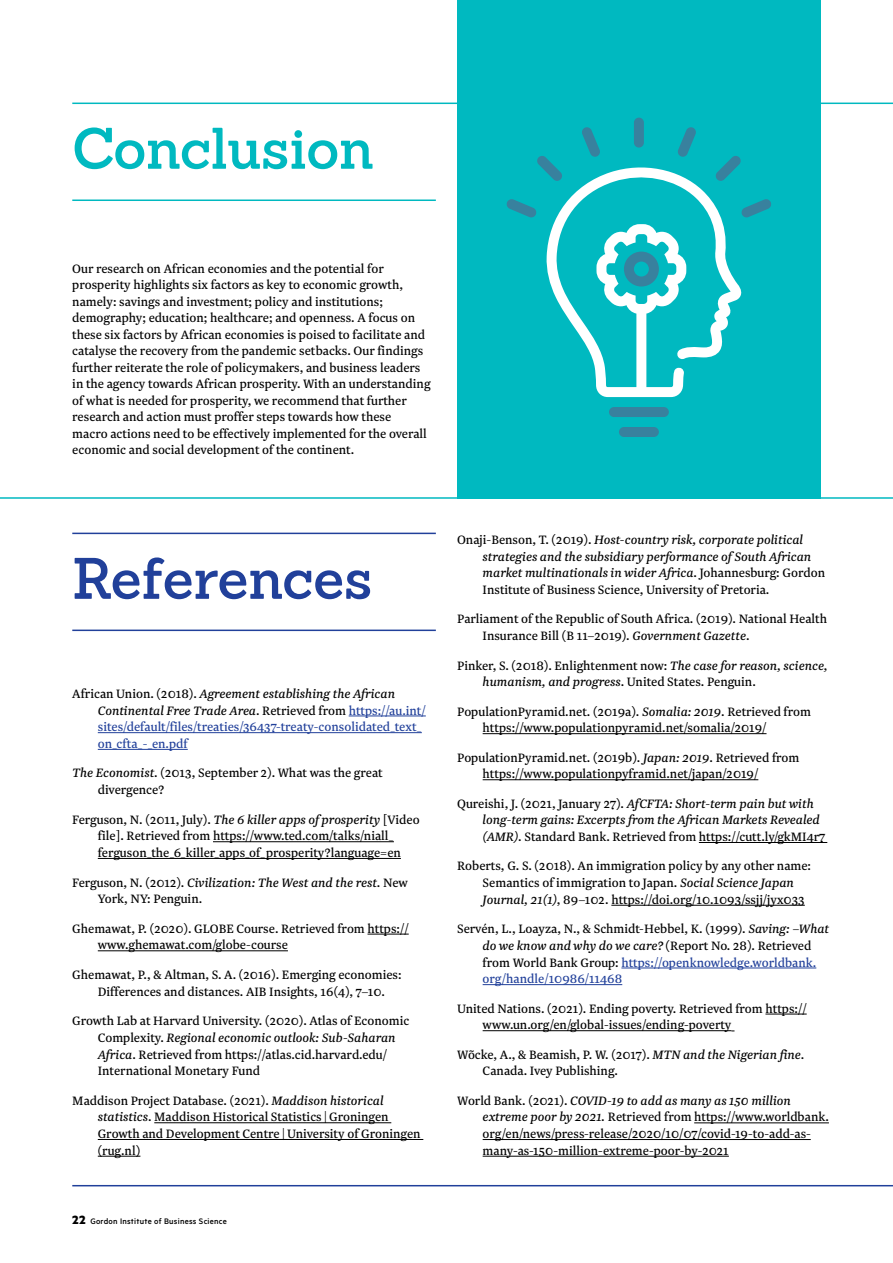
<style>
.page{position:relative;width:893px;height:1263px;background:#fff}
.page>*{position:absolute;margin:0;border:0;box-sizing:border-box;transform-origin:0 0}
.t1{font:600 57px "Sanchez";color:#21409a}
.t2{font:600 57px "Sanchez";letter-spacing:-.01em;color:#00b9c0}
.t3{font:14.25px/16.6px "Newzald";color:#000}
.t4{font:italic 14.25px/16.6px "Newzald";color:#000}
.t5{font:14.25px/16.6px "Newzald";color:#21409a}
.t6{font:500 9px "Metric";letter-spacing:.025em;color:#000}
.s1{color:#000}
.s2{font-style:italic;color:#000}
.s3{font-style:italic}
.s4{font-weight:700;font-size:13.5px}
.s5{font-style:normal}
.s6{color:#21409a}
</style>
<div class="page">
<hr style="left:72px;top:629px;width:364px;height:2px;background:#21409a">
<hr style="left:72px;top:533px;width:364px;height:1px;background:#21409a">
<hr style="left:349px;top:716px;width:77px;height:1px;background:#21409a">
<hr style="left:98px;top:732px;width:324px;height:1px;background:#21409a">
<hr style="left:98px;top:749px;width:90px;height:1px;background:#21409a">
<hr style="left:213px;top:841px;width:181px;height:1px;background:#000">
<hr style="left:98px;top:858px;width:303px;height:1px;background:#000">
<hr style="left:367px;top:934px;width:42px;height:1px;background:#000">
<hr style="left:98px;top:950px;width:190px;height:1px;background:#000">
<hr style="left:154px;top:1122px;width:237px;height:1px;background:#000">
<hr style="left:98px;top:1139px;width:325px;height:1px;background:#000">
<hr style="left:98px;top:1156px;width:42px;height:1px;background:#000">
<hr style="left:72px;top:199px;width:364px;height:2px;background:#00b9c0">
<hr style="left:72px;top:103px;width:821px;height:1px;background:#00b9c0">
<hr style="left:0;top:497px;width:893px;height:2px;background:#00b9c0">
<div style="left:457px;top:0;width:364px;height:499px;background:#00b9c0"></div>
<hr style="left:72px;top:1185px;width:821px;height:1px;background:#21409a">
<div style="left:609px;top:407px;width:60px;height:10px;background:#38819e;border-radius:5px"></div>
<div style="left:619px;top:427px;width:40px;height:10px;background:#38819e;border-radius:5px"></div>
<div style="left:634px;top:118px;width:10px;height:30px;background:#38819e;border-radius:5px"></div>
<svg style="left:678px;top:127px;width:18px;height:30px"></svg>
<svg style="left:728px;top:156px;width:13px;height:6px"></svg>
<svg style="left:742px;top:199px;width:29px;height:18px"></svg>
<svg style="left:582px;top:127px;width:18px;height:30px"></svg>
<svg style="left:537px;top:156px;width:13px;height:16px"></svg>
<svg style="left:506px;top:199px;width:31px;height:18px"></svg>
<svg style="left:546px;top:162px;width:196px;height:235px"></svg>
<svg style="left:624px;top:252px;width:35px;height:34px"></svg>
<hr style="left:483px;top:733px;width:283px;height:1px;background:#000">
<hr style="left:483px;top:779px;width:275px;height:1px;background:#000">
<hr style="left:699px;top:842px;width:128px;height:1px;background:#000">
<hr style="left:611px;top:905px;width:194px;height:1px;background:#000">
<hr style="left:621px;top:967px;width:195px;height:1px;background:#21409a">
<hr style="left:483px;top:984px;width:139px;height:1px;background:#21409a">
<hr style="left:765px;top:1014px;width:42px;height:1px;background:#000">
<hr style="left:483px;top:1030px;width:248px;height:1px;background:#000">
<hr style="left:694px;top:1122px;width:135px;height:1px;background:#000">
<hr style="left:483px;top:1139px;width:328px;height:1px;background:#000">
<hr style="left:483px;top:1156px;width:246px;height:1px;background:#000">
<h1 class="t2" style="left:72px;top:110px;width:304px">Conclusion</h1>
<p class="t3" style="left:72px;top:260px;width:360px">Our research on African economies and the potential for prosperity highlights six factors as key to economic growth, namely: savings and investment; policy and institutions; demography; education; healthcare; and openness. A focus on these six factors by African economies is poised to facilitate and catalyse the recovery from the pandemic setbacks. Our findings further reiterate the role of policymakers, and business leaders in the agency towards African prosperity. With an understanding of what is needed for prosperity, we recommend that further research and action must proffer steps towards how these<br>macro actions need to be effectively implemented for the overall economic and social development of the continent.</p>
<h1 class="t1" style="left:72px;top:540px;width:301px">References</h1>
<p class="t5" style="left:98px;top:685px;width:329px;text-indent:-26px"><span class="s1">African Union. (2018).</span> <span class="s2">Agreement establishing the African Continental Free Trade Area</span><span class="s1">. Retrieved from</span> https://au.int/ sites/default/files/treaties/36437-treaty-consolidated_text_ on_cfta_-_en.pdf</p>
<p class="t3" style="left:98px;top:764px;width:286px;text-indent:-26px"><span class="s3">The Economist</span>. (2013, September 2). What was the great divergence?</p>
<p class="t3" style="left:72px;top:811px;width:349px;text-align:center">Ferguson, N. (2011, July). <span class="s3">The 6 killer apps of prosperity</span> [Video file]. Retrieved from https://www.ted.com/talks/niall_ ferguson_the_6_killer_apps_of_prosperity?language=en</p>
<p class="t3" style="left:98px;top:874px;width:312px;text-indent:-26px">Ferguson, N. (2012). <span class="s3">Civilization: The West and the rest</span>. New<br>York, NY: Penguin.</p>
<p class="t3" style="left:98px;top:920px;width:312px;text-indent:-26px">Ghemawat, P. (2020). GLOBE Course. Retrieved from https:// www.ghemawat.com/globe-course</p>
<p class="t3" style="left:98px;top:966px;width:305px;text-indent:-26px">Ghemawat, P., &amp; Altman, S. A. (2016). Emerging economies:<br>Differences and distances. AIB Insights, 16(4), 7–10.</p>
<p class="t3" style="left:98px;top:1012px;width:313px;text-indent:-26px">Growth Lab at Harvard University. (2020). Atlas of Economic Complexity. <span class="s3">Regional economic outlook: Sub-Saharan Africa</span>. Retrieved from https://atlas.cid.harvard.edu/ International Monetary Fund</p>
<p class="t3" style="left:98px;top:1092px;width:324px;text-indent:-26px">Maddison Project Database. (2021). <span class="s3">Maddison historical statistics</span>. Maddison Historical Statistics | Groningen Growth and Development Centre | University of Groningen (rug.nl)</p>
<p class="t6" style="left:72px;top:1215px;width:156px"><span class="s4">22</span> Gordon Institute of Business Science</p>
<p class="t4" style="left:483px;top:531px;width:344px;text-indent:-26px"><span class="s5">Onaji-Benson, T. (2019).</span> Host-country risk, corporate political strategies and the subsidiary performance of South African market multinationals in wider Africa<span class="s5">. Johannesburg: Gordon Institute of Business Science, University of Pretoria.</span></p>
<p class="t3" style="left:483px;top:611px;width:346px;text-indent:-26px">Parliament of the Republic of South Africa. (2019). National Health<br>Insurance Bill (B 11–2019). <span class="s3">Government Gazette</span>.</p>
<p class="t3" style="left:483px;top:657px;width:346px;text-indent:-26px">Pinker, S. (2018). Enlightenment now: <span class="s3">The case for reason, science, humanism, and progress</span>. United States. Penguin.</p>
<p class="t3" style="left:483px;top:703px;width:330px;text-indent:-26px">PopulationPyramid.net. (2019a). <span class="s3">Somalia: 2019</span>. Retrieved from https://www.populationpyramid.net/somalia/2019/</p>
<p class="t3" style="left:483px;top:749px;width:318px;text-indent:-26px">PopulationPyramid.net. (2019b). <span class="s3">Japan: 2019</span>. Retrieved from https://www.populationpyframid.net/japan/2019/</p>
<p class="t4" style="left:483px;top:795px;width:344px;text-indent:-26px"><span class="s5">Qureishi, J. (2021, January 27).</span> AfCFTA: Short-term pain but with long-term gains: Excerpts from the African Markets Revealed (AMR)<span class="s5">. Standard Bank. Retrieved from https://cutt.ly/gkMI4r7</span></p>
<p class="t3" style="left:483px;top:858px;width:330px;text-indent:-26px">Roberts, G. S. (2018). An immigration policy by any other name:<br>Semantics of immigration to Japan. <span class="s3">Social Science Japan<br>Journal, 21(1)</span>, 89–102. https://doi.org/10.1093/ssjj/jyx033</p>
<p class="t3" style="left:483px;top:920px;width:348px;text-indent:-26px">Servén, L., Loayza, N., &amp; Schmidt-Hebbel, K. (1999). <span class="s3">Saving: –What do we know and why do we care?</span> (Report No. 28). Retrieved from World Bank Group: <span class="s6">https://openknowledge.worldbank. org/handle/10986/11468</span></p>
<p class="t3" style="left:483px;top:1000px;width:326px;text-indent:-26px">United Nations. (2021). Ending poverty. Retrieved from https:// www.un.org/en/global-issues/ending-poverty</p>
<p class="t3" style="left:483px;top:1046px;width:323px;text-indent:-26px">Wõcke, A., &amp; Beamish, P. W. (2017). <span class="s3">MTN and the Nigerian fine</span>.<br>Canada. Ivey Publishing.</p>
<p class="t3" style="left:483px;top:1092px;width:348px;text-indent:-26px">World Bank. (2021). <span class="s3">COVID-19 to add as many as 150 million extreme poor by 2021.</span> Retrieved from https://www.worldbank. org/en/news/press-release/2020/10/07/covid-19-to-add-as&shy;many-as-150-million-extreme-poor-by-2021</p>
</div>
